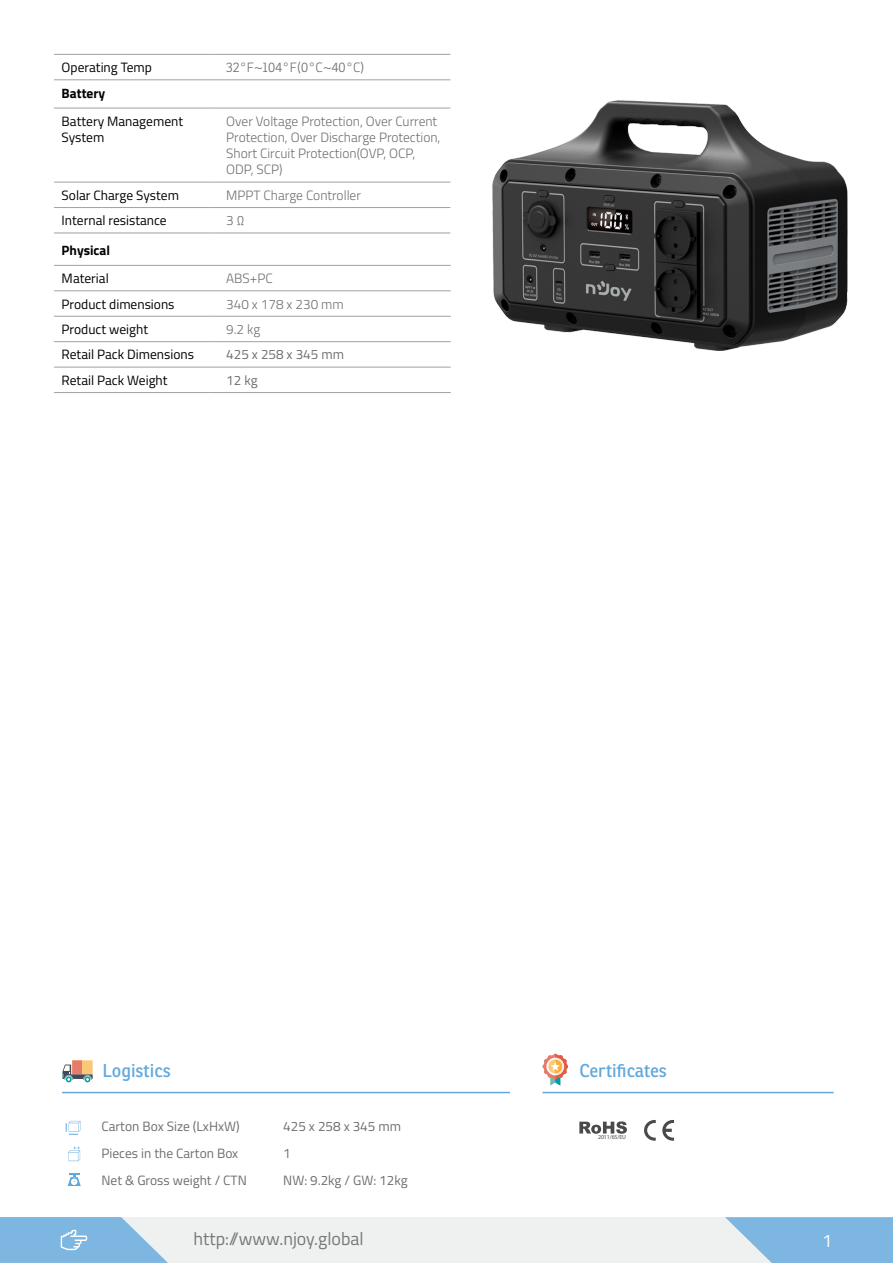
<style>
.page{position:relative;width:893px;height:1263px;background:#fff}
.page>*{position:absolute;margin:0;border:0;box-sizing:border-box;transform-origin:0 0}
.t1{font:18px "Titillium";color:#777878}
.t2{font:18px "Ronnia";color:#61a8dc}
.t3{font:18px "Titillium";color:#fff}
.t4{font:300 13.5px/16.2px "Titillium";color:#6d6e71}
.t5{font:13.5px/16.2px "Titillium";color:#000}
.t6{font:13.5px "Titillium";color:#6d6e71}
.t7{font:300 13.5px "Ronnia";color:#6d6e71}
.t8{font:700 13.5px "Titillium";color:#000}
.t9{font:6px "Myriad Pro";letter-spacing:-.025em;color:#4a4a4d}
.s1{font-family:"Titillium"}
</style>
<div class="page">
<hr style="left:54px;top:54px;width:155px;height:1px;background:#9fa1a4">
<hr style="left:209px;top:54px;width:241px;height:1px;background:#9fa1a4">
<hr style="left:54px;top:79px;width:155px;height:1px;background:#9fa1a4">
<hr style="left:209px;top:79px;width:241px;height:1px;background:#9fa1a4">
<hr style="left:54px;top:108px;width:155px;height:1px;background:#9fa1a4">
<hr style="left:209px;top:108px;width:241px;height:1px;background:#9fa1a4">
<hr style="left:54px;top:182px;width:155px;height:1px;background:#9fa1a4">
<hr style="left:209px;top:182px;width:241px;height:1px;background:#9fa1a4">
<hr style="left:54px;top:207px;width:155px;height:1px;background:#9fa1a4">
<hr style="left:209px;top:207px;width:241px;height:1px;background:#9fa1a4">
<hr style="left:54px;top:233px;width:155px;height:1px;background:#9fa1a4">
<hr style="left:209px;top:233px;width:241px;height:1px;background:#9fa1a4">
<hr style="left:54px;top:265px;width:155px;height:1px;background:#9fa1a4">
<hr style="left:209px;top:265px;width:242px;height:1px;background:#9fa1a4">
<hr style="left:54px;top:290px;width:155px;height:1px;background:#9fa1a4">
<hr style="left:209px;top:290px;width:242px;height:1px;background:#9fa1a4">
<hr style="left:54px;top:316px;width:155px;height:1px;background:#9fa1a4">
<hr style="left:209px;top:316px;width:242px;height:1px;background:#9fa1a4">
<hr style="left:54px;top:341px;width:155px;height:1px;background:#9fa1a4">
<hr style="left:209px;top:341px;width:242px;height:1px;background:#9fa1a4">
<hr style="left:54px;top:367px;width:155px;height:1px;background:#9fa1a4">
<hr style="left:209px;top:367px;width:242px;height:1px;background:#9fa1a4">
<hr style="left:54px;top:392px;width:155px;height:1px;background:#9fa1a4">
<hr style="left:209px;top:392px;width:242px;height:1px;background:#9fa1a4">
<div style="left:0;top:1217px;width:893px;height:46px;background:#eff0f0"></div>
<svg style="left:725px;top:1217px;width:168px;height:46px;background:#8dbee2"></svg>
<svg style="left:0;top:1217px;width:168px;height:46px;background:#8fbfe2"></svg>
<svg style="left:68px;top:1146px;width:12px;height:15px"></svg>
<svg style="left:68px;top:1174px;width:13px;height:12px"></svg>
<svg style="left:66px;top:1121px;width:15px;height:14px"></svg>
<hr style="left:62px;top:1092px;width:448px;height:1px;background:#61a8dc">
<hr style="left:542px;top:1092px;width:292px;height:1px;background:#61a8dc">
<div style="left:72px;top:1060px;width:21px;height:14px;background:#fbc876"></div>
<div style="left:72px;top:1060px;width:10px;height:14px;background:#e87a6b"></div>
<svg style="left:62px;top:1064px;width:31px;height:18px"></svg>
<svg style="left:542px;top:1053px;width:26px;height:32px"></svg>
<svg style="left:644px;top:1120px;width:12px;height:21px"></svg>
<svg style="left:662px;top:1120px;width:12px;height:21px"></svg>
<svg style="left:579px;top:1121px;width:48px;height:13px"></svg>
<img style="left:492px;top:100px;width:356px;height:251px">
<p class="t5" style="left:62px;top:59px;width:92px">Operating Temp</p>
<p class="t7" style="left:226px;top:59px;width:140px">32<span class="s1">°F</span>~104<span class="s1">°F</span>(0<span class="s1">°C</span>~40<span class="s1">°C</span>)</p>
<p class="t8" style="left:62px;top:83px;width:45px">Battery</p>
<p class="t5" style="left:62px;top:112px;width:123px">Battery Management<br>System</p>
<p class="t4" style="left:226px;top:112px;width:216px">Over Voltage Protection, Over Current<br>Protection, Over Discharge Protection,<br>Short Circuit Protection(OVP, OCP,<br>ODP, SCP)</p>
<p class="t5" style="left:62px;top:186px;width:119px">Solar Charge System</p>
<p class="t4" style="left:226px;top:186px;width:136px">MPPT Charge Controller</p>
<p class="t5" style="left:62px;top:212px;width:107px">Internal resistance</p>
<p class="t4" style="left:226px;top:212px;width:20px">3 Ω</p>
<p class="t8" style="left:62px;top:240px;width:50px">Physical</p>
<p class="t5" style="left:62px;top:270px;width:49px">Material</p>
<p class="t4" style="left:226px;top:270px;width:48px">ABS+PC</p>
<p class="t5" style="left:62px;top:295px;width:114px">Product dimensions</p>
<p class="t4" style="left:226px;top:295px;width:119px">340 x 178 x 230 mm</p>
<p class="t5" style="left:62px;top:321px;width:88px">Product weight</p>
<p class="t4" style="left:226px;top:321px;width:35px">9.2 kg</p>
<p class="t5" style="left:62px;top:346px;width:134px">Retail Pack Dimensions</p>
<p class="t6" style="left:226px;top:345px;width:119px">425 x 258 x 345 mm</p>
<p class="t5" style="left:62px;top:371px;width:107px">Retail Pack Weight</p>
<p class="t6" style="left:226px;top:370px;width:33px">12 kg</p>
<h1 class="t2" style="left:103px;top:1059px;width:70px">Logistics</h1>
<h1 class="t2" style="left:579px;top:1059px;width:89px">Certificates</h1>
<p class="t6" style="left:102px;top:1116px;width:140px">Carton Box Size (LxHxW)</p>
<p class="t6" style="left:283px;top:1116px;width:119px">425 x 258 x 345 mm</p>
<p class="t9" style="left:598px;top:1133px;width:29px">2011/65/EU</p>
<p class="t6" style="left:102px;top:1143px;width:138px">Pieces in the Carton Box</p>
<p class="t6" style="left:283px;top:1143px;width:9px">1</p>
<p class="t6" style="left:102px;top:1170px;width:147px">Net &amp; Gross weight / CTN</p>
<p class="t6" style="left:283px;top:1170px;width:126px">NW: 9.2kg / GW: 12kg</p>
<h1 class="t1" style="left:193px;top:1225px;width:172px">http://www.njoy.global</h1>
<h1 class="t3" style="left:822px;top:1227px;width:12px">1</h1>
</div>
